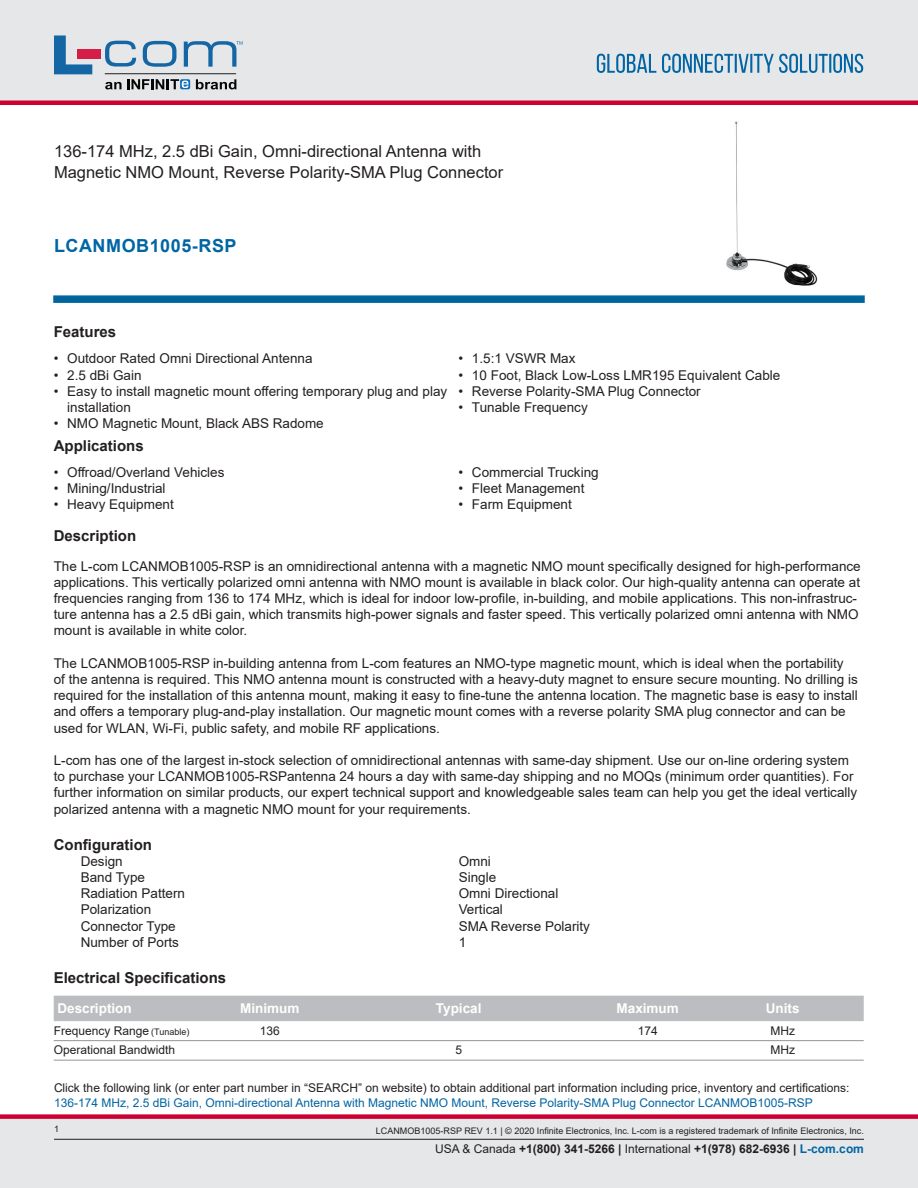
<style>
.page{position:relative;width:918px;height:1188px;background:#fff}
.page>*{position:absolute;margin:0;border:0;box-sizing:border-box;transform-origin:0 0}
.PN{font:700 18px "Arial";letter-spacing:.03em;color:#0065a4}
.Web_Description_Para{font:16.5px/21px "Arial";color:#231f20}
.Head1{font:700 15px "Arial";color:#231f20}
.LCOM_Section_Header{font:700 15px "Arial";color:#231f20}
.MarketingDescription{font:13.5px/16.2px "Arial";color:#231f20}
.Specs_Para{font:13.5px "Arial";color:#231f20}
.LCOM_Table_Header_Mi{font:700 13.5px "Arial";color:#fff}
.Description_and_PN_L{font:12px/14.4px "Arial";color:#231f20}
.t1{font:700 12px "Arial";color:#231f20}
.LCOM_Table_Body_Min{font:12px "Arial";color:#231f20}
.t2{font:9px "Arial";color:#231f20}
.s1{font-size:9px}
.s2{color:#0065a4}
.s3{font-weight:400}
</style>
<div class="page">
<div style="left:0;top:1119px;width:918px;height:69px;background:#e6e7e9"></div>
<div style="left:0;top:1114px;width:918px;height:5px;background:#c03"></div>
<div style="left:0;top:0;width:918px;height:102px;background:#e6e7e9"></div>
<div style="left:0;top:100px;width:918px;height:5px;background:#c03"></div>
<hr style="left:54px;top:1139px;width:810px;height:1px;background:#231f20">
<svg style="left:597px;top:54px;width:266px;height:19px"></svg>
<svg style="left:53px;top:295px;width:812px;height:8px;background:#0f6ea3"></svg>
<hr style="left:105px;top:73px;width:131px;height:1px;background:#211e1e">
<svg style="left:54px;top:35px;width:38px;height:39px"></svg>
<svg style="left:143px;top:41px;width:34px;height:26px"></svg>
<svg style="left:105px;top:41px;width:31px;height:26px"></svg>
<div style="left:77px;top:49px;width:23px;height:10px;background:#d41e47"></div>
<svg style="left:180px;top:79px;width:10px;height:10px"></svg>
<svg style="left:196px;top:79px;width:40px;height:10px"></svg>
<svg style="left:105px;top:79px;width:83px;height:10px"></svg>
<svg style="left:184px;top:41px;width:59px;height:26px"></svg>
<img style="left:726px;top:121px;width:92px;height:165px">
<div style="left:54px;top:996px;width:810px;height:25px;background:#bcbdc0"></div>
<hr style="left:54px;top:1040px;width:810px;height:1px;background:#939598">
<hr style="left:54px;top:1060px;width:810px;height:1px;background:#939598">
<h1 class="Web_Description_Para" style="left:54px;top:141px;width:451px">136-174 MHz, 2.5 dBi Gain, Omni-directional Antenna with<br>Magnetic NMO Mount, Reverse Polarity-SMA Plug Connector</h1>
<p class="PN" style="left:54px;top:233px;width:184px">LCANMOB1005-RSP</p>
<p class="LCOM_Section_Header" style="left:54px;top:321px;width:64px">Features</p>
<p class="MarketingDescription" style="left:54px;top:350px;width:260px">• Outdoor Rated Omni Directional Antenna</p>
<p class="MarketingDescription" style="left:54px;top:367px;width:89px">• 2.5 dBi Gain</p>
<p class="MarketingDescription" style="left:67px;top:383px;width:382px;text-indent:-14px">• Easy to install magnetic mount offering temporary plug and play installation</p>
<p class="MarketingDescription" style="left:54px;top:415px;width:272px">• NMO Magnetic Mount, Black ABS Radome</p>
<p class="LCOM_Section_Header" style="left:54px;top:435px;width:92px">Applications</p>
<p class="MarketingDescription" style="left:54px;top:464px;width:172px">• Offroad/Overland Vehicles</p>
<p class="MarketingDescription" style="left:54px;top:480px;width:113px">• Mining/Industrial</p>
<p class="MarketingDescription" style="left:54px;top:497px;width:122px">• Heavy Equipment</p>
<p class="MarketingDescription" style="left:458px;top:350px;width:119px">• 1.5:1 VSWR Max</p>
<p class="MarketingDescription" style="left:458px;top:367px;width:323px">• 10 Foot, Black Low-Loss LMR195 Equivalent Cable</p>
<p class="MarketingDescription" style="left:458px;top:383px;width:244px">• Reverse Polarity-SMA Plug Connector</p>
<p class="MarketingDescription" style="left:458px;top:399px;width:131px">• Tunable Frequency</p>
<p class="MarketingDescription" style="left:458px;top:464px;width:142px">• Commercial Trucking</p>
<p class="MarketingDescription" style="left:458px;top:480px;width:128px">• Fleet Management</p>
<p class="MarketingDescription" style="left:458px;top:497px;width:115px">• Farm Equipment</p>
<p class="LCOM_Section_Header" style="left:54px;top:525px;width:84px">Description</p>
<p class="MarketingDescription" style="left:54px;top:558px;width:809px">The L-com LCANMOB1005-RSP is an omnidirectional antenna with a magnetic NMO mount specifically designed for high-performance applications. This vertically polarized omni antenna with NMO mount is available in black color. Our high-quality antenna can operate at frequencies ranging from 136 to 174 MHz, which is ideal for indoor low-profile, in-building, and mobile applications. This non-infrastruc&shy;ture antenna has a 2.5 dBi gain, which transmits high-power signals and faster speed. This vertically polarized omni antenna with NMO mount is available in white color.</p>
<p class="MarketingDescription" style="left:54px;top:655px;width:806px">The LCANMOB1005-RSP in-building antenna from L-com features an NMO-type magnetic mount, which is ideal when the portability of the antenna is required. This NMO antenna mount is constructed with a heavy-duty magnet to ensure secure mounting. No drilling is required for the installation of this antenna mount, making it easy to fine-tune the antenna location. The magnetic base is easy to install and offers a temporary plug-and-play installation. Our magnetic mount comes with a reverse polarity SMA plug connector and can be used for WLAN, Wi-Fi, public safety, and mobile RF applications.</p>
<p class="MarketingDescription" style="left:54px;top:752px;width:805px">L-com has one of the largest in-stock selection of omnidirectional antennas with same-day shipment. Use our on-line ordering system to purchase your LCANMOB1005-RSPantenna 24 hours a day with same-day shipping and no MOQs (minimum order quantities). For further information on similar products, our expert technical support and knowledgeable sales team can help you get the ideal vertically polarized antenna with a magnetic NMO mount for your requirements.</p>
<p class="Head1" style="left:54px;top:834px;width:100px">Configuration</p>
<p class="Specs_Para" style="left:81px;top:852px;width:44px">Design</p>
<p class="Specs_Para" style="left:459px;top:852px;width:34px">Omni</p>
<p class="Specs_Para" style="left:81px;top:868px;width:66px">Band Type</p>
<p class="Specs_Para" style="left:459px;top:868px;width:39px">Single</p>
<p class="Specs_Para" style="left:81px;top:884px;width:106px">Radiation Pattern</p>
<p class="Specs_Para" style="left:459px;top:884px;width:101px">Omni Directional</p>
<p class="Specs_Para" style="left:81px;top:900px;width:72px">Polarization</p>
<p class="Specs_Para" style="left:459px;top:900px;width:46px">Vertical</p>
<p class="Specs_Para" style="left:81px;top:917px;width:97px">Connector Type</p>
<p class="Specs_Para" style="left:459px;top:917px;width:133px">SMA Reverse Polarity</p>
<p class="Specs_Para" style="left:81px;top:933px;width:100px">Number of Ports</p>
<p class="Specs_Para" style="left:459px;top:933px;width:9px">1</p>
<p class="Head1" style="left:54px;top:967px;width:174px">Electrical Specifications</p>
<p class="LCOM_Table_Header_Mi" style="left:57px;top:999px;width:76px">Description</p>
<p class="LCOM_Table_Header_Mi" style="left:240px;top:999px;width:61px">Minimum</p>
<p class="LCOM_Table_Header_Mi" style="left:436px;top:999px;width:47px">Typical</p>
<p class="LCOM_Table_Header_Mi" style="left:617px;top:999px;width:64px">Maximum</p>
<p class="LCOM_Table_Header_Mi" style="left:766px;top:999px;width:35px">Units</p>
<p class="LCOM_Table_Body_Min" style="left:54px;top:1022px;width:137px">Frequency Range <span class="s1">(Tunable)</span></p>
<p class="LCOM_Table_Body_Min" style="left:260px;top:1022px;width:22px">136</p>
<p class="LCOM_Table_Body_Min" style="left:638px;top:1022px;width:22px">174</p>
<p class="LCOM_Table_Body_Min" style="left:770px;top:1022px;width:26px">MHz</p>
<p class="LCOM_Table_Body_Min" style="left:54px;top:1042px;width:123px">Operational Bandwidth</p>
<p class="LCOM_Table_Body_Min" style="left:455px;top:1042px;width:8px">5</p>
<p class="LCOM_Table_Body_Min" style="left:770px;top:1042px;width:26px">MHz</p>
<p class="Description_and_PN_L" style="left:54px;top:1081px;width:797px">Click the following link (or enter part number in “SEARCH” on website) to obtain additional part information including price, inventory and certifications:<br><span class="s2">136-174 MHz, 2.5 dBi Gain, Omni-directional Antenna with Magnetic NMO Mount, Reverse Polarity-SMA Plug Connector LCANMOB1005-RSP</span></p>
<p class="t2" style="left:54px;top:1123px;width:7px">1</p>
<p class="t2" style="left:376px;top:1125px;width:490px">LCANMOB1005-RSP REV 1.1 | © 2020 Infinite Electronics, Inc. L-com is a registered trademark of Infinite Electronics, Inc.</p>
<p class="t1" style="left:435px;top:1140px;width:430px"><span class="s3">USA &amp; Canada</span> +1(800) 341-5266 | <span class="s3">International</span> +1(978) 682-6936 | <span class="s2">L-com.com</span></p>
</div>
